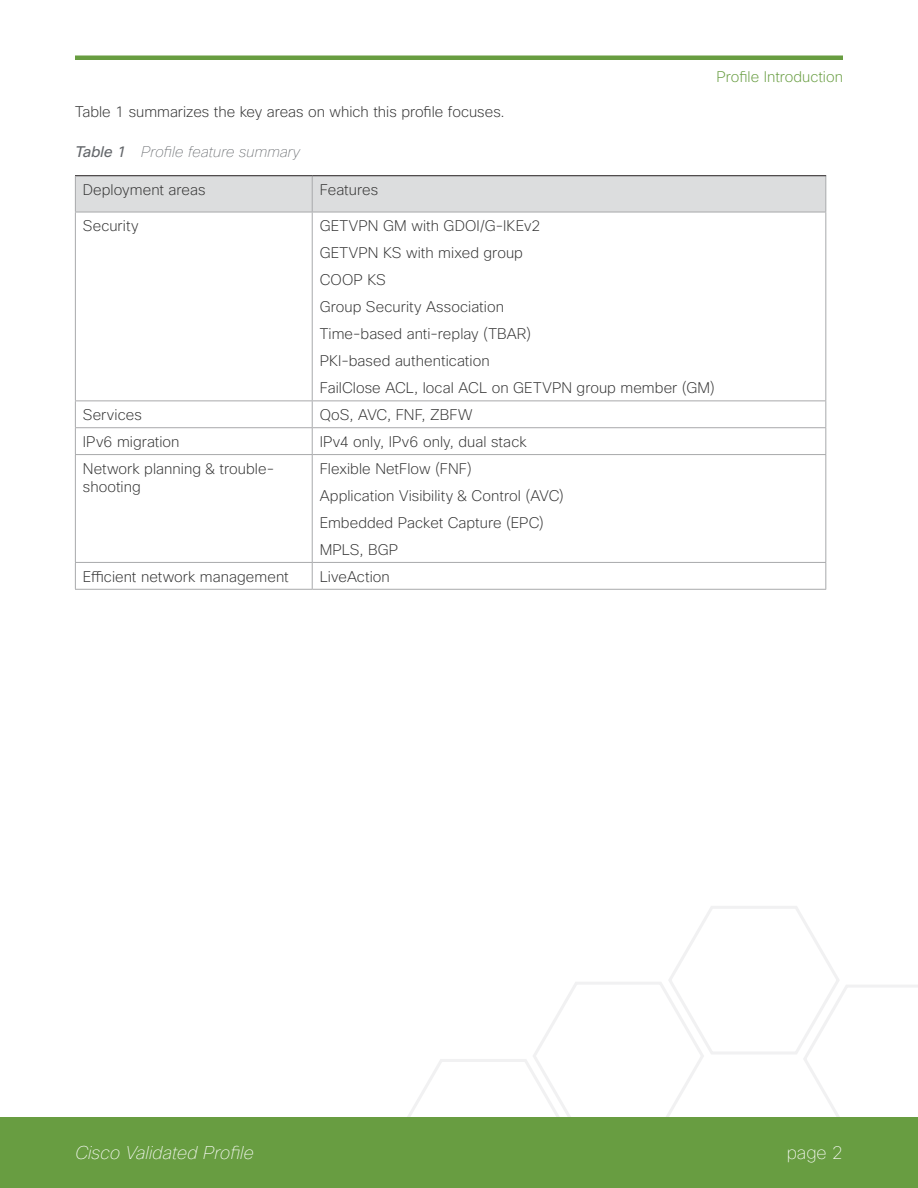
<style>
.page{position:relative;width:918px;height:1188px;background:#fff}
.page>*{position:absolute;margin:0;border:0;box-sizing:border-box;transform-origin:0 0}
.t1{font:italic 100 18px "Cisco Sans";color:#fff}
.t2{font:100 18px "Cisco Sans";color:#fff}
.t3{font:200 15px/27px "Cisco Sans";letter-spacing:.005em;color:#323232}
.t4{font:italic 100 15px "Cisco Sans";color:#64676b}
.t5{font:200 15px "Cisco Sans";color:#689d41}
.s1{font-weight:400}
</style>
<div class="page">
<svg style="left:396px;top:906px;width:522px;height:212px"></svg>
<div style="left:0;top:1118px;width:918px;height:70px;background:#689d41"></div>
<hr style="left:75px;top:56px;width:768px;height:4px;background:#689d41">
<div style="left:76px;top:176px;width:749px;height:36px;background:#dcddde"></div>
<svg style="left:76px;top:213px;width:749px;height:376px"></svg>
<hr style="left:75px;top:212px;width:1px;height:188px;background:#a8a9ab">
<hr style="left:312px;top:212px;width:1px;height:188px;background:#a8a9ab">
<hr style="left:825px;top:212px;width:1px;height:188px;background:#a8a9ab">
<hr style="left:75px;top:400px;width:237px;height:1px;background:#a8a9ab">
<hr style="left:312px;top:400px;width:514px;height:1px;background:#a8a9ab">
<hr style="left:75px;top:427px;width:237px;height:1px;background:#a8a9ab">
<svg style="left:75px;top:401px;width:1px;height:53px"></svg>
<hr style="left:312px;top:427px;width:514px;height:1px;background:#a8a9ab">
<svg style="left:312px;top:401px;width:1px;height:53px"></svg>
<svg style="left:825px;top:401px;width:1px;height:53px"></svg>
<hr style="left:75px;top:454px;width:237px;height:1px;background:#a8a9ab">
<hr style="left:75px;top:455px;width:1px;height:107px;background:#a8a9ab">
<hr style="left:312px;top:454px;width:514px;height:1px;background:#a8a9ab">
<hr style="left:312px;top:455px;width:1px;height:107px;background:#a8a9ab">
<hr style="left:825px;top:455px;width:1px;height:107px;background:#a8a9ab">
<hr style="left:75px;top:562px;width:237px;height:1px;background:#a8a9ab">
<svg style="left:75px;top:563px;width:1px;height:26px"></svg>
<hr style="left:312px;top:562px;width:514px;height:1px;background:#a8a9ab">
<svg style="left:312px;top:563px;width:1px;height:26px"></svg>
<svg style="left:825px;top:563px;width:1px;height:26px"></svg>
<hr style="left:75px;top:589px;width:237px;height:1px;background:#a8a9ab">
<hr style="left:312px;top:589px;width:514px;height:1px;background:#a8a9ab">
<hr style="left:75px;top:175px;width:237px;height:1px;background:#231f20">
<hr style="left:75px;top:176px;width:1px;height:36px;background:#a8a9ab">
<hr style="left:312px;top:176px;width:1px;height:36px;background:#a8a9ab">
<hr style="left:825px;top:176px;width:1px;height:36px;background:#a8a9ab">
<hr style="left:75px;top:212px;width:237px;height:1px;background:#a8a9ab">
<hr style="left:312px;top:212px;width:514px;height:1px;background:#a8a9ab">
<hr style="left:312px;top:175px;width:514px;height:1px;background:#231f20">
<p class="t5" style="left:717px;top:68px;width:128px">Profile Introduction</p>
<p class="t3" style="left:75px;top:98px;width:431px">Table 1 summarizes the key areas on which this profile focuses.</p>
<p class="t4" style="left:75px;top:143px;width:226px"><span class="s1">Table 1</span> Profile feature summary</p>
<p class="t3" style="left:83px;top:176px;width:124px">Deployment areas</p>
<p class="t3" style="left:320px;top:176px;width:60px">Features</p>
<p class="t3" style="left:83px;top:213px;width:57px">Security</p>
<p class="t3" style="left:320px;top:213px;width:397px">GETVPN GM with GDOI/G-IKEv2<br>GETVPN KS with mixed group<br>COOP KS<br>Group Security Association<br>Time-based anti-replay (TBAR)<br>PKI-based authentication<br>FailClose ACL, local ACL on GETVPN group member (GM)</p>
<p class="t3" style="left:83px;top:401px;width:61px">Services</p>
<p class="t3" style="left:320px;top:401px;width:154px">QoS, AVC, FNF, ZBFW</p>
<p class="t3" style="left:83px;top:428px;width:98px">IPv6 migration</p>
<p class="t3" style="left:320px;top:428px;width:209px">IPv4 only, IPv6 only, dual stack</p>
<p class="t3" style="left:83px;top:460px;width:193px;line-height:18px">Network planning &amp; trouble&shy;shooting</p>
<p class="t3" style="left:320px;top:455px;width:246px">Flexible NetFlow (FNF)<br>Application Visibility &amp; Control (AVC)<br>Embedded Packet Capture (EPC)<br>MPLS, BGP</p>
<p class="t3" style="left:83px;top:563px;width:207px">Efficient network management</p>
<p class="t3" style="left:320px;top:563px;width:72px">LiveAction</p>
<p class="t1" style="left:75px;top:1141px;width:180px">Cisco Validated Profile</p>
<p class="t2" style="left:787px;top:1141px;width:58px">page 2</p>
</div>
